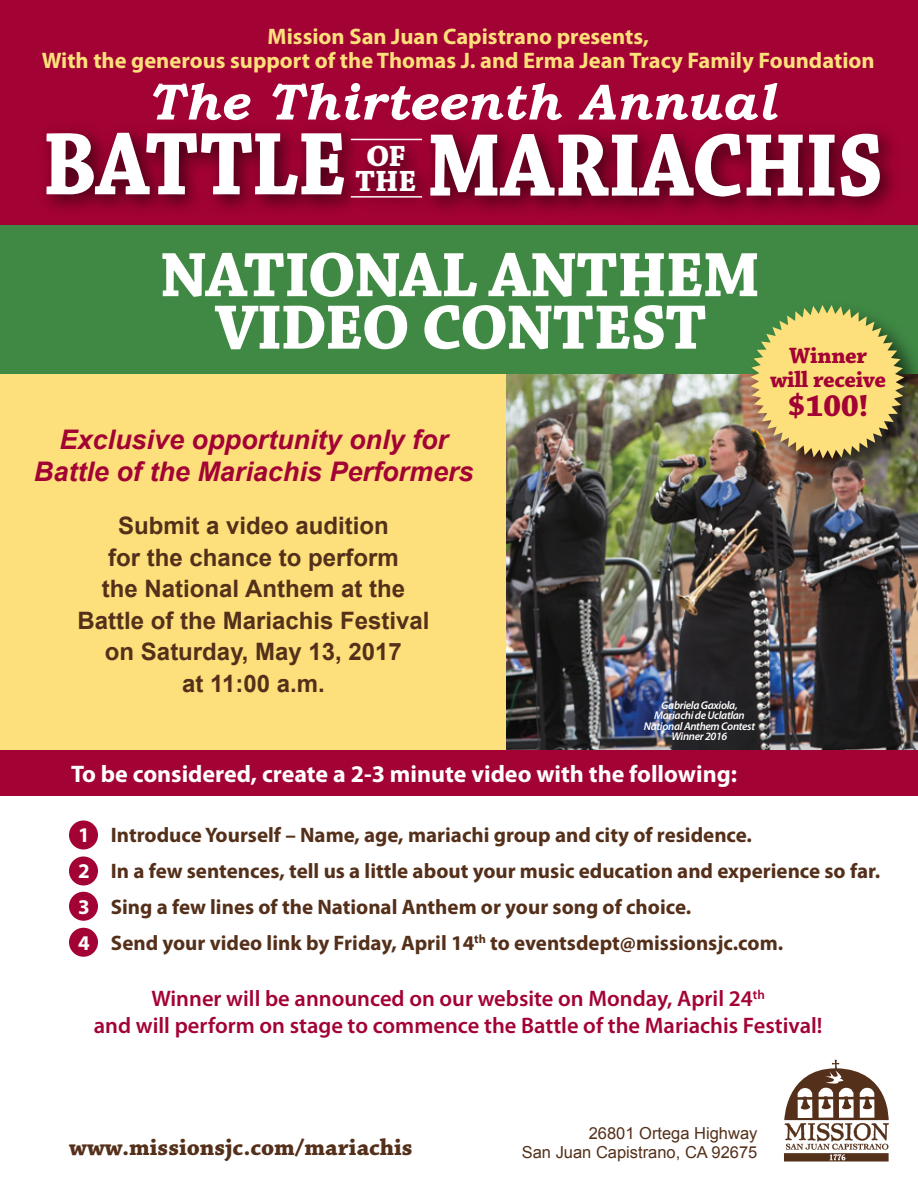
<style>
.page{position:relative;width:918px;height:1188px;background:#fff}
.page>*{position:absolute;margin:0;border:0;box-sizing:border-box;transform-origin:0 0}
.t1{font:700 93.75px "Chaparral Pro";letter-spacing:-.015em;color:#fff;scale:.91 1}
.t2{font:700 66px/52.5px "Chaparral Pro";letter-spacing:-.025em;color:#fff;text-align:center}
.t3{font:italic 700 51px "Bookman Old Style";letter-spacing:.01em;color:#fff}
.t4{font:700 32.4px "Chaparral Pro";color:#a30234}
.t5{font:700 30.9px/25px "Chaparral Pro";color:#fff;text-align:center}
.t6{font:italic 700 27px/32.4px "Arial";color:#a30234;text-align:center}
.t7{font:700 24px/31.5px "Arial";color:#54301a;text-align:center}
.t8{font:700 24px "Myriad Pro";color:#fff}
.t9{font:700 24px "Chaparral Pro";color:#54301a}
.t10{font:700 23.4px/24px "Chaparral Pro";letter-spacing:-.015em;color:#a30234;text-align:center}
.t11{font:600 22.5px/27px "Myriad Pro";color:#a30234;text-align:center}
.t12{font:700 22.5px/24px "Myriad Pro";color:#fde07b;text-align:center}
.t13{font:700 21px/36px "Myriad Pro";color:#54301a}
.t14{font:16.5px/19.5px "Arial";color:#54301a;text-align:right}
.t15{font:italic 600 11.25px/10.5px "Myriad Pro";letter-spacing:-.03em;color:#fff;text-align:center}
.s1{color:#fff}
</style>
<div class="page">
<div style="left:0;top:0;width:918px;height:235px;background:#a30234"></div>
<div style="left:0;top:282px;width:918px;height:487px;background:#fde07b"></div>
<img style="left:507px;top:374px;width:411px;height:376px">
<div style="left:69px;top:857px;width:29px;height:28px;background:#a30234;border-radius:50%"></div>
<div style="left:69px;top:892px;width:29px;height:29px;background:#a30234;border-radius:50%"></div>
<div style="left:69px;top:928px;width:29px;height:29px;background:#a30234;border-radius:50%"></div>
<div style="left:0;top:226px;width:918px;height:148px;background:#3f8944"></div>
<svg style="left:784px;top:1060px;width:105px;height:101px"></svg>
<img style="left:0;top:129px;width:296px;height:97px">
<img style="left:296px;top:129px;width:75px;height:97px">
<img style="left:371px;top:130px;width:547px;height:96px">
<hr style="left:351px;top:196px;width:71px;height:2px;background:#f9f9fa">
<hr style="left:351px;top:139px;width:71px;height:1px;background:#f9f9fa">
<div style="left:0;top:750px;width:918px;height:46px;background:#a30234"></div>
<div style="left:69px;top:821px;width:29px;height:28px;background:#a30234;border-radius:50%"></div>
<img style="left:738px;top:345px;width:180px;height:147px">
<svg style="left:750px;top:305px;width:154px;height:154px"></svg>
<p class="t12" style="left:42px;top:24px;width:834px">Mission San Juan Capistrano presents,<br>With the generous support of the Thomas J. and Erma Jean Tracy Family Foundation</p>
<h3 class="t3" style="left:147px;top:65px;width:630px">The Thirteenth Annual</h3>
<h1 class="t1" style="left:42px;top:109px;width:336px">BATTLE</h1>
<h3 class="t5" style="left:355px;top:145px;width:63px">OF<br>THE</h3>
<h1 class="t1" style="left:427px;top:111px;width:503px">MARIACHIS</h1>
<h2 class="t2" style="left:160px;top:251px;width:602px">NATIONAL ANTHEM<br>VIDEO CONTEST</h2>
<p class="t6" style="left:34px;top:424px;width:441px">Exclusive opportunity only for<br>Battle of the Mariachis Performers</p>
<p class="t10" style="left:770px;top:344px;width:118px">Winner will receive</p>
<h3 class="t4" style="left:788px;top:386px;width:83px">$100!</h3>
<p class="t7" style="left:77px;top:511px;width:354px">Submit a video audition<br>for the chance to perform<br>the National Anthem at the<br>Battle of the Mariachis Festival on Saturday, May 13, 2017<br>at 11:00 a.m.</p>
<p class="t15" style="left:644px;top:700px;width:113px">Gabriela Gaxiola,<br>Mariachi de Uclatlan<br>National Anthem Contest<br>Winner 2016</p>
<p class="t8" style="left:71px;top:758px;width:668px">To be considered, create a 2-3 minute video with the following:</p>
<p class="t13" style="left:78px;top:817px;width:804px"><span class="s1">1</span> Introduce Yourself – Name, age, mariachi group and city of residence.<br><span class="s1">2</span> In a few sentences, tell us a little about your music education and experience so far.<br><span class="s1">3</span> Sing a few lines of the National Anthem or your song of choice.<br><span class="s1">4</span> Send your video link by Friday, April 14<sup>th</sup> to eventsdept@missionsjc.com.</p>
<p class="t11" style="left:94px;top:985px;width:730px">Winner will be announced on our website on Monday, April 24<sup>th<br></sup>and will perform on stage to commence the Battle of the Mariachis Festival!</p>
<p class="t9" style="left:69px;top:1133px;width:345px">www.missionsjc.com/mariachis</p>
<p class="t14" style="left:522px;top:1123px;width:237px">26801 Ortega Highway<br>San Juan Capistrano, CA 92675</p>
</div>
